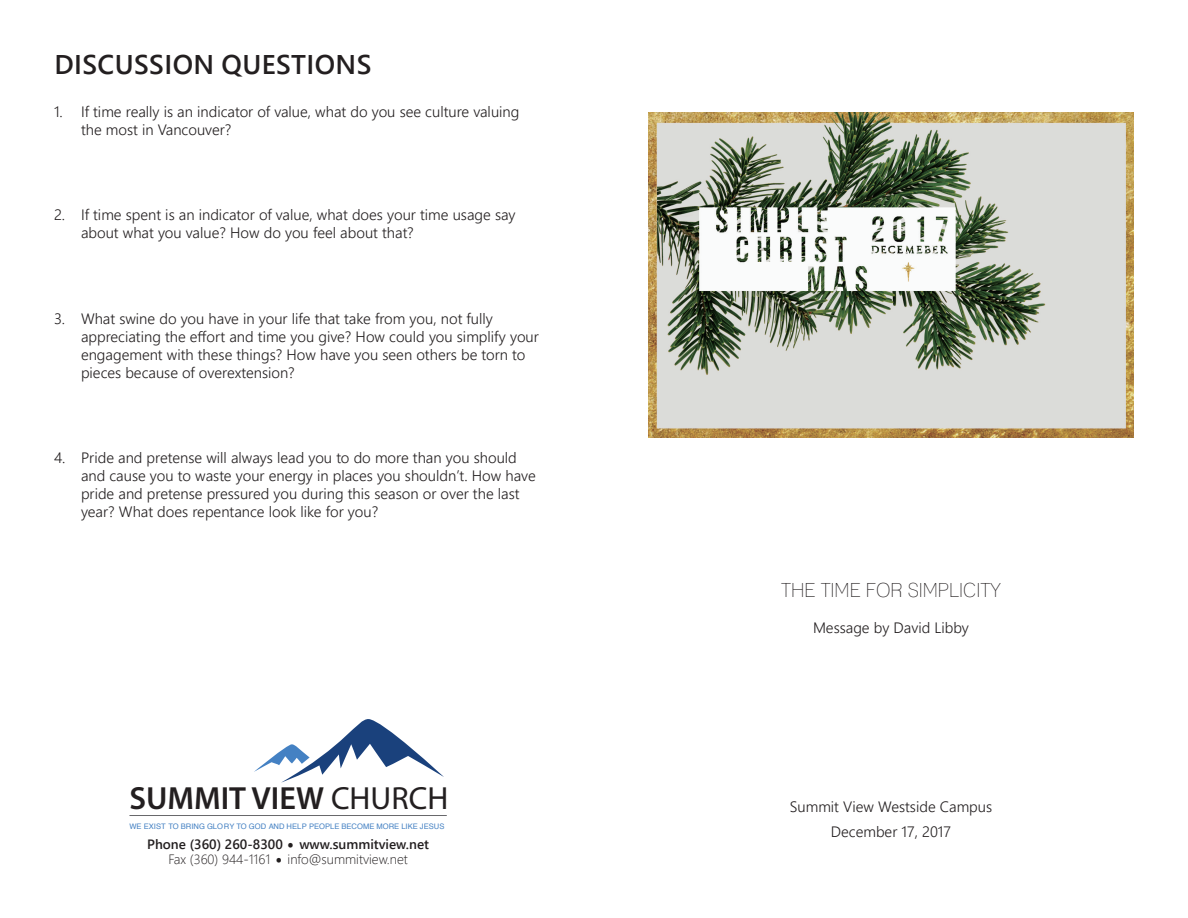
<style>
.page{position:relative;width:1188px;height:918px;background:#fff}
.page>*{position:absolute;margin:0;border:0;box-sizing:border-box;transform-origin:0 0}
.t1{font:37.5px "Gill Sans";color:#231f20}
.t2{font:600 32.1px "Myriad Pro";color:#231f20}
.t3{font:27px "Webly Sleek UI Semibold";letter-spacing:.015em;color:#231f20}
.t4{font:condensed 19.5px "Lane";color:#231f20}
.t5{font:15px/18px "Webly Sleek UI Semilight";color:#231f20}
.t6{font:13.5px "Webly Sleek UI Semibold";color:#231f20}
.t7{font:13.5px "Webly Sleek UI Light";color:#231f20}
.t8{font:7.65px "Helvetica";color:#4481c3}
.s1{font-weight:400}
</style>
<div class="page">
<svg style="left:254px;top:719px;width:190px;height:64px"></svg>
<hr style="left:129px;top:815px;width:318px;height:1px;background:#67676a">
<img style="left:649px;top:112px;width:485px;height:326px">
<p class="t3" style="left:54px;top:44px;width:318px">DISCUSSION QUESTIONS</p>
<p class="t5" style="left:81px;top:102px;width:440px;text-indent:-27px">1. If time really is an indicator of value, what do you see culture valuing the most in Vancouver?</p>
<p class="t5" style="left:81px;top:205px;width:436px;text-indent:-27px">2. If time spent is an indicator of value, what does your time usage say about what you value? How do you feel about that?</p>
<p class="t5" style="left:81px;top:309px;width:459px;text-indent:-27px">3. What swine do you have in your life that take from you, not fully appreciating the effort and time you give? How could you simplify your engagement with these things? How have you seen others be torn to pieces because of overextension?</p>
<p class="t5" style="left:81px;top:448px;width:456px;text-indent:-27px">4. Pride and pretense will always lead you to do more than you should and cause you to waste your energy in places you shouldn’t. How have pride and pretense pressured you during this season or over the last year? What does repentance look like for you?</p>
<h2 class="t2" style="left:129px;top:778px;width:320px">SUMMIT VIEW <span class="s1">CHURCH</span></h2>
<p class="t8" style="left:129px;top:820px;width:316px">WE EXIST TO BRING GLORY TO GOD AND HELP PEOPLE BECOME MORE LIKE JESUS</p>
<p class="t6" style="left:147px;top:834px;width:137px">Phone (360) 260-8300</p>
<p class="t1" style="left:287px;top:813px;width:10px">.</p>
<p class="t6" style="left:299px;top:834px;width:131px">www.summitview.net</p>
<p class="t7" style="left:168px;top:849px;width:103px">Fax (360) 944-1161</p>
<p class="t1" style="left:275px;top:828px;width:10px">.</p>
<p class="t7" style="left:288px;top:849px;width:122px">info@summitview.net</p>
<p class="t4" style="left:781px;top:578px;width:221px">THE TIME FOR SIMPLICITY</p>
<p class="t5" style="left:813px;top:618px;width:158px">Message by David Libby</p>
<p class="t5" style="left:790px;top:797px;width:204px">Summit View Westside Campus</p>
<p class="t5" style="left:831px;top:822px;width:122px">December 17, 2017</p>
</div>
